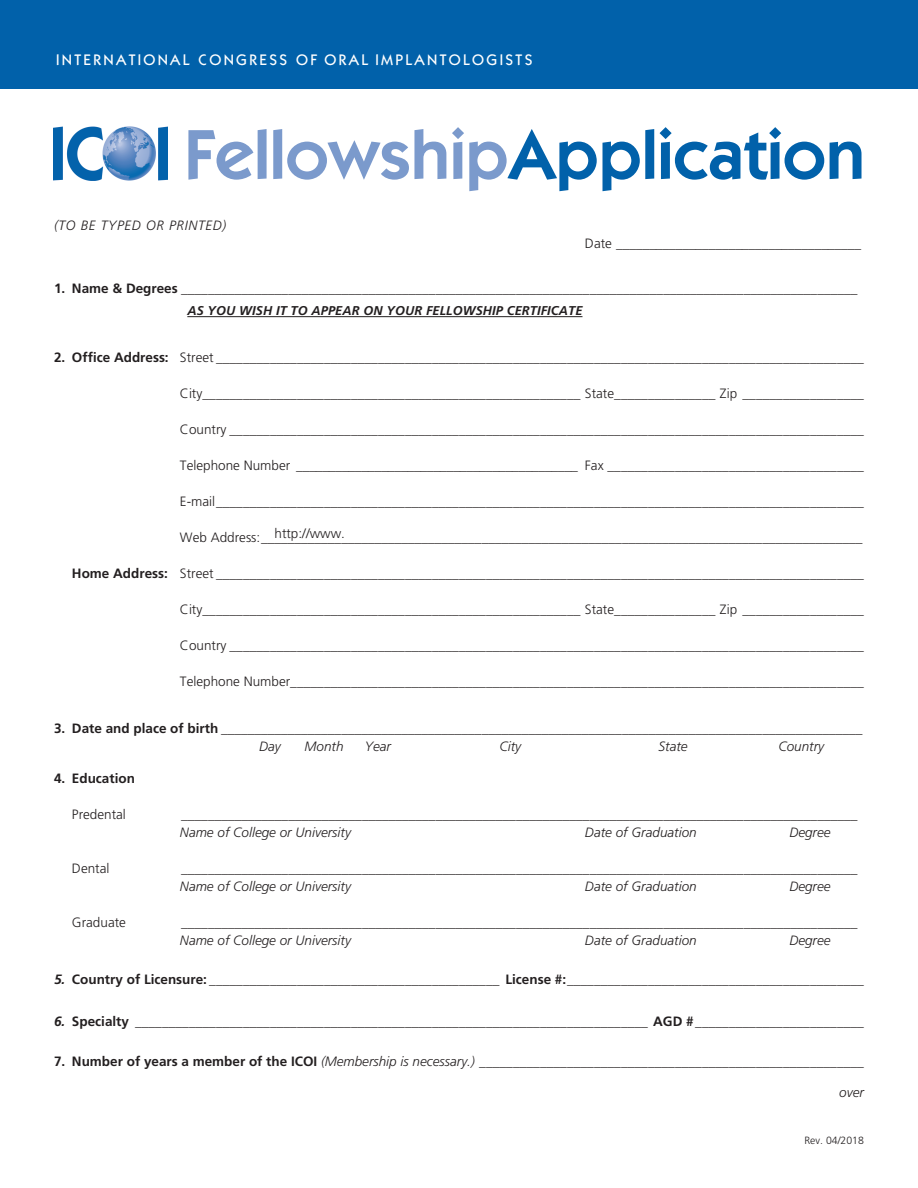
<style>
.page{position:relative;width:918px;height:1188px;background:#fff}
.page>*{position:absolute;margin:0;border:0;box-sizing:border-box;transform-origin:0 0}
.t1{font:600 70.5px "Itc Kabel";color:#0161aa}
.t2{font:500 15.3px "Itc Kabel";letter-spacing:.15em;color:#fff}
.t3{font:300 13.5px/18px "Frutiger";color:#231f20}
.t4{font:italic 300 13.5px "Frutiger";color:#231f20}
.t5{font:italic 300 13.5px "Frutiger";letter-spacing:.05em;color:#231f20}
.t6{font:700 13.5px "Frutiger";color:#231f20}
.t7{font:italic 700 12.75px "Frutiger";letter-spacing:.01em;color:#231f20}
.t8{font:300 10.5px "Frutiger";color:#231f20}
.s1{color:#7b9acc}
.s2{font-weight:700}
.s3{font-style:italic}
.s4{font-weight:700;font-style:italic}
</style>
<div class="page">
<hr style="left:187px;top:316px;width:396px;height:1px;background:#231f20">
<div style="left:50px;top:123px;width:121px;height:59px;background:linear-gradient(to right,#fff,#fff)"></div>
<img style="left:54px;top:127px;width:113px;height:53px">
<div style="left:0;top:0;width:918px;height:89px;background:#0161aa"></div>
<p class="t2" style="left:56px;top:51px;width:478px">INTERNATIONAL CONGRESS OF ORAL IMPLANTOLOGISTS</p>
<h1 class="t1" style="left:184px;top:113px;width:683px"><span class="s1">Fellowship</span>Application</h1>
<p class="t5" style="left:54px;top:218px;width:174px">(TO BE TYPED OR PRINTED)</p>
<p class="t3" style="left:585px;top:235px;width:278px">Date _____________________________________</p>
<p class="t3" style="left:54px;top:279px;width:805px"><span class="s2">1. Name &amp; Degrees</span> _____________________________________________________________________________________________________</p>
<p class="t7" style="left:187px;top:303px;width:397px">AS YOU WISH IT TO APPEAR ON YOUR FELLOWSHIP CERTIFICATE</p>
<p class="t3" style="left:54px;top:348px;width:811px"><span class="s2">2. Office Address:</span> Street ________________________________________________________________________________________________</p>
<p class="t3" style="left:180px;top:385px;width:686px">City________________________________________________________ State_______________ Zip __________________</p>
<p class="t3" style="left:180px;top:421px;width:686px">Country ______________________________________________________________________________________________</p>
<p class="t3" style="left:180px;top:457px;width:686px">Telephone Number ___________________________________________ Fax ______________________________________</p>
<p class="t3" style="left:180px;top:493px;width:686px">E-mail________________________________________________________________________________________________</p>
<p class="t3" style="left:274px;top:524px;width:72px">http://www.</p>
<p class="t3" style="left:180px;top:529px;width:684px">Web Address:__________________________________________________________________________________________</p>
<p class="t3" style="left:72px;top:565px;width:794px"><span class="s2">Home Address:</span> Street ________________________________________________________________________________________________</p>
<p class="t3" style="left:180px;top:601px;width:686px">City________________________________________________________ State_______________ Zip __________________</p>
<p class="t3" style="left:180px;top:637px;width:686px">Country ______________________________________________________________________________________________</p>
<p class="t3" style="left:180px;top:673px;width:686px">Telephone Number_____________________________________________________________________________________</p>
<p class="t3" style="left:259px;top:719px;width:605px;text-indent:-205px"><span class="s2">3. Date and place of birth</span> ________________________________________________________________________________________________<br><span class="s3">Day</span></p>
<p class="t4" style="left:304px;top:739px;width:41px">Month</p>
<p class="t4" style="left:365px;top:739px;width:28px">Year</p>
<p class="t4" style="left:500px;top:739px;width:23px">City</p>
<p class="t4" style="left:659px;top:739px;width:31px">State</p>
<p class="t4" style="left:779px;top:739px;width:47px">Country</p>
<p class="t6" style="left:54px;top:770px;width:83px">4. Education</p>
<p class="t3" style="left:72px;top:805px;width:55px">Predental</p>
<p class="t3" style="left:72px;top:859px;width:39px">Dental</p>
<p class="t3" style="left:181px;top:805px;width:678px">_____________________________________________________________________________________________________</p>
<p class="t4" style="left:180px;top:824px;width:173px">Name of College or University</p>
<p class="t4" style="left:585px;top:824px;width:113px">Date of Graduation</p>
<p class="t4" style="left:789px;top:824px;width:43px">Degree</p>
<p class="t3" style="left:181px;top:859px;width:678px">_____________________________________________________________________________________________________</p>
<p class="t4" style="left:180px;top:878px;width:173px">Name of College or University</p>
<p class="t4" style="left:585px;top:878px;width:113px">Date of Graduation</p>
<p class="t4" style="left:789px;top:878px;width:43px">Degree</p>
<p class="t3" style="left:72px;top:913px;width:55px">Graduate</p>
<p class="t3" style="left:181px;top:913px;width:678px">_____________________________________________________________________________________________________</p>
<p class="t4" style="left:180px;top:932px;width:173px">Name of College or University</p>
<p class="t4" style="left:585px;top:932px;width:113px">Date of Graduation</p>
<p class="t4" style="left:789px;top:932px;width:43px">Degree</p>
<p class="t3" style="left:54px;top:971px;width:811px"><span class="s4">5.</span> <span class="s2">Country of Licensure:</span> ___________________________________________ <span class="s2">License #:</span>____________________________________________</p>
<p class="t3" style="left:54px;top:1013px;width:811px"><span class="s4">6.</span> <span class="s2">Specialty</span> ____________________________________________________________________________ <span class="s2">AGD #</span>_________________________</p>
<p class="t3" style="left:54px;top:1052px;width:811px"><span class="s2">7. Number of years a member of the ICOI</span> <span class="s3">(Membership is necessary.)</span> _________________________________________________________</p>
<p class="t4" style="left:839px;top:1085px;width:26px">over</p>
<p class="t8" style="left:804px;top:1134px;width:61px">Rev. 04/2018</p>
</div>
